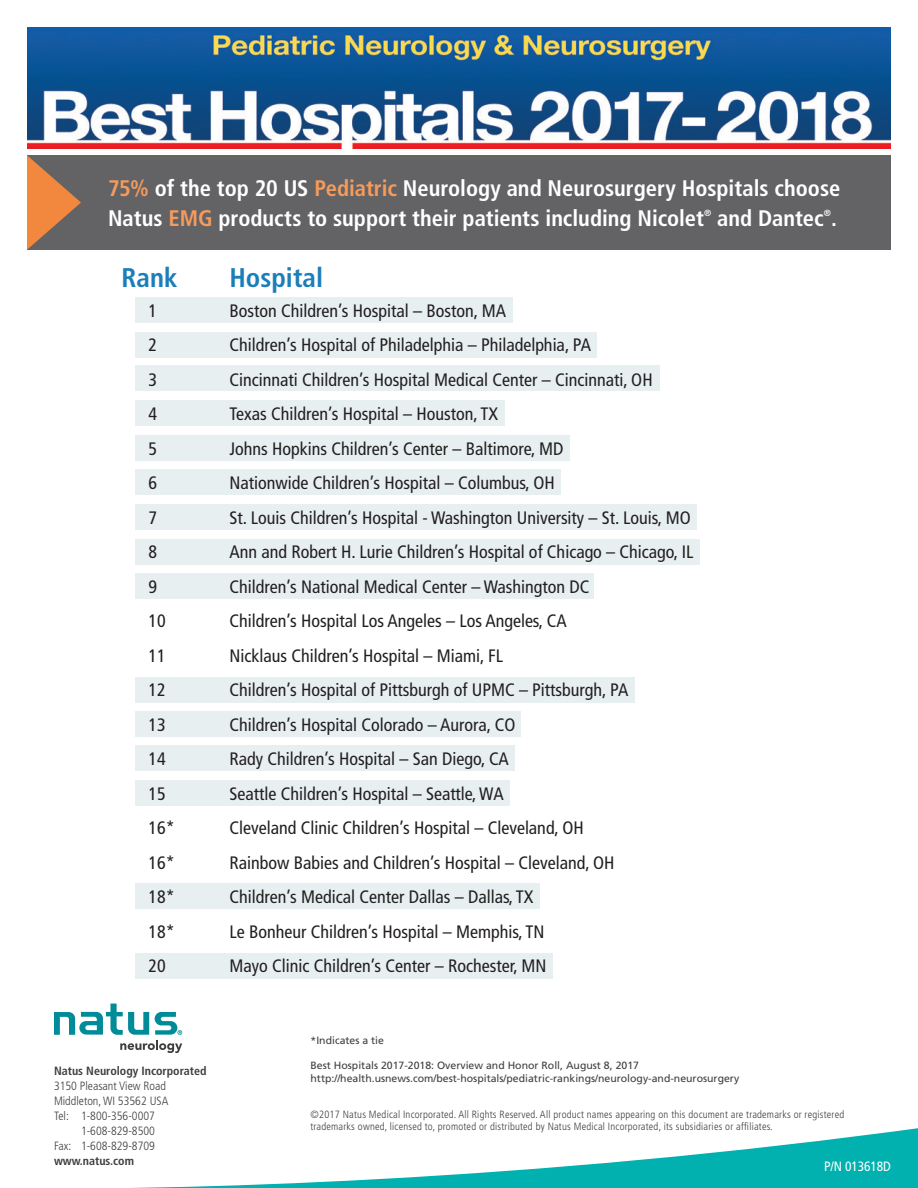
<style>
.page{position:relative;width:918px;height:1188px;background:#fff}
.page>*{position:absolute;margin:0;border:0;box-sizing:border-box;transform-origin:0 0}
.t1{font:700 condensed 27px "Frutiger LT Std";color:#1c7eb9}
.t2{font:700 condensed 22.5px/30px "Frutiger LT Std";color:#fff}
.t3{font:condensed 18px "Frutiger LT Std";color:#231f20}
.t4{font:condensed 13.5px "Frutiger LT Std";letter-spacing:-.01em;color:#fff}
.t5{font:300 condensed 12px/15px "Frutiger LT Std";color:#3e3e3f}
.t6{font:700 condensed 12px "Frutiger LT Std";color:#3e3e3f}
.t7{font:300 condensed 10.5px/12px "Frutiger LT Std";letter-spacing:.02em;color:#3e3e3f}
.t8{font:10.5px/12.6px "Frutiger LT Std";color:#3e3e3f}
.t9{font:700 condensed 9px "Frutiger LT Std";color:#fff}
.s1{color:#f59b5c}
</style>
<div class="page">
<img style="left:28px;top:27px;width:862px;height:121px">
<svg style="left:131px;top:1128px;width:787px;height:60px"></svg>
<div style="left:135px;top:470px;width:425px;height:25px;background:#e7eff1"></div>
<div style="left:135px;top:504px;width:562px;height:26px;background:#e7eff1"></div>
<div style="left:135px;top:539px;width:565px;height:26px;background:#e7eff1"></div>
<div style="left:135px;top:435px;width:435px;height:25px;background:#e7eff1"></div>
<div style="left:135px;top:400px;width:370px;height:26px;background:#e7eff1"></div>
<div style="left:135px;top:332px;width:462px;height:26px;background:#e7eff1"></div>
<div style="left:135px;top:366px;width:524px;height:25px;background:#e7eff1"></div>
<div style="left:135px;top:297px;width:378px;height:25px;background:#e7eff1"></div>
<div style="left:135px;top:573px;width:459px;height:26px;background:#e7eff1"></div>
<div style="left:135px;top:746px;width:380px;height:25px;background:#e7eff1"></div>
<div style="left:135px;top:780px;width:374px;height:26px;background:#e7eff1"></div>
<div style="left:135px;top:711px;width:386px;height:26px;background:#e7eff1"></div>
<div style="left:135px;top:677px;width:500px;height:25px;background:#e7eff1"></div>
<div style="left:27px;top:155px;width:864px;height:95px;background:#636366"></div>
<svg style="left:27px;top:155px;width:54px;height:95px"></svg>
<svg style="left:54px;top:1004px;width:128px;height:49px"></svg>
<div style="left:135px;top:883px;width:405px;height:26px;background:#e7eff1"></div>
<div style="left:135px;top:953px;width:417px;height:26px;background:#e7eff1"></div>
<p class="t2" style="left:108px;top:173px;width:734px"><span class="s1">75%</span> of the top 20 US <span class="s1">Pediatric</span> Neurology and Neurosurgery Hospitals choose<br>Natus <span class="s1">EMG</span> products to support their patients including Nicolet</p>
<p class="t9" style="left:704px;top:207px;width:9px">®</p>
<p class="t2" style="left:717px;top:203px;width:121px">and Dantec .</p>
<p class="t9" style="left:824px;top:207px;width:9px">®</p>
<h1 class="t1" style="left:122px;top:261px;width:58px">Rank</h1>
<h1 class="t1" style="left:230px;top:261px;width:95px">Hospital</h1>
<p class="t3" style="left:148px;top:300px;width:10px">1</p>
<p class="t3" style="left:230px;top:300px;width:278px">Boston Children’s Hospital – Boston, MA</p>
<p class="t3" style="left:148px;top:334px;width:10px">2</p>
<p class="t3" style="left:230px;top:334px;width:363px">Children’s Hospital of Philadelphia – Philadelphia, PA</p>
<p class="t3" style="left:148px;top:369px;width:10px">3</p>
<p class="t3" style="left:230px;top:369px;width:425px">Cincinnati Children’s Hospital Medical Center – Cincinnati, OH</p>
<p class="t3" style="left:148px;top:403px;width:10px">4</p>
<p class="t3" style="left:230px;top:403px;width:270px">Texas Children’s Hospital – Houston, TX</p>
<p class="t3" style="left:148px;top:438px;width:10px">5</p>
<p class="t3" style="left:230px;top:438px;width:335px">Johns Hopkins Children’s Center – Baltimore, MD</p>
<p class="t3" style="left:148px;top:472px;width:10px">6</p>
<p class="t3" style="left:230px;top:472px;width:327px">Nationwide Children’s Hospital – Columbus, OH</p>
<p class="t3" style="left:148px;top:507px;width:10px">7</p>
<p class="t3" style="left:230px;top:507px;width:463px">St. Louis Children’s Hospital - Washington University – St. Louis, MO</p>
<p class="t3" style="left:148px;top:541px;width:10px">8</p>
<p class="t3" style="left:230px;top:541px;width:466px">Ann and Robert H. Lurie Children’s Hospital of Chicago – Chicago, IL</p>
<p class="t3" style="left:148px;top:576px;width:10px">9</p>
<p class="t3" style="left:230px;top:576px;width:361px">Children’s National Medical Center – Washington DC</p>
<p class="t3" style="left:148px;top:610px;width:19px">10</p>
<p class="t3" style="left:230px;top:610px;width:339px">Children’s Hospital Los Angeles – Los Angeles, CA</p>
<p class="t3" style="left:148px;top:645px;width:19px">11</p>
<p class="t3" style="left:230px;top:645px;width:275px">Nicklaus Children’s Hospital – Miami, FL</p>
<p class="t3" style="left:148px;top:679px;width:19px">12</p>
<p class="t3" style="left:230px;top:679px;width:400px">Children’s Hospital of Pittsburgh of UPMC – Pittsburgh, PA</p>
<p class="t3" style="left:148px;top:714px;width:19px">13</p>
<p class="t3" style="left:230px;top:714px;width:287px">Children’s Hospital Colorado – Aurora, CO</p>
<p class="t3" style="left:148px;top:748px;width:19px">14</p>
<p class="t3" style="left:230px;top:748px;width:281px">Rady Children’s Hospital – San Diego, CA</p>
<p class="t3" style="left:148px;top:783px;width:19px">15</p>
<p class="t3" style="left:230px;top:783px;width:276px">Seattle Children’s Hospital – Seattle, WA</p>
<p class="t3" style="left:148px;top:817px;width:28px">16*</p>
<p class="t3" style="left:230px;top:817px;width:356px">Cleveland Clinic Children’s Hospital – Cleveland, OH</p>
<p class="t3" style="left:148px;top:852px;width:28px">16*</p>
<p class="t3" style="left:230px;top:852px;width:387px">Rainbow Babies and Children’s Hospital – Cleveland, OH</p>
<p class="t3" style="left:148px;top:886px;width:28px">18*</p>
<p class="t3" style="left:230px;top:886px;width:306px">Children’s Medical Center Dallas – Dallas, TX</p>
<p class="t3" style="left:148px;top:921px;width:28px">18*</p>
<p class="t3" style="left:230px;top:921px;width:316px">Le Bonheur Children’s Hospital – Memphis, TN</p>
<p class="t3" style="left:148px;top:955px;width:19px">20</p>
<p class="t3" style="left:230px;top:955px;width:318px">Mayo Clinic Children’s Center – Rochester, MN</p>
<p class="t6" style="left:54px;top:1064px;width:154px">Natus Neurology Incorporated</p>
<p class="t5" style="left:54px;top:1078px;width:116px">3150 Pleasant View Road<br>Middleton, WI 53562 USA<br>Tel: 1-800-356-0007</p>
<p class="t5" style="left:54px;top:1123px;width:103px;text-align:right">1-608-829-8500<br>Fax: 1-608-829-8709</p>
<p class="t6" style="left:54px;top:1154px;width:82px">www.natus.com</p>
<p class="t8" style="left:310px;top:1034px;width:75px">*Indicates a tie</p>
<p class="t8" style="left:310px;top:1059px;width:430px">Best Hospitals 2017-2018: Overview and Honor Roll, August 8, 2017 http://health.usnews.com/best-hospitals/pediatric-rankings/neurology-and-neurosurgery</p>
<p class="t7" style="left:310px;top:1109px;width:535px">©2017 Natus Medical Incorporated. All Rights Reserved. All product names appearing on this document are trademarks or registered trademarks owned, licensed to, promoted or distributed by Natus Medical Incorporated, its subsidiaries or affiliates.</p>
<p class="t4" style="left:824px;top:1159px;width:68px">P/N 013618D</p>
</div>
